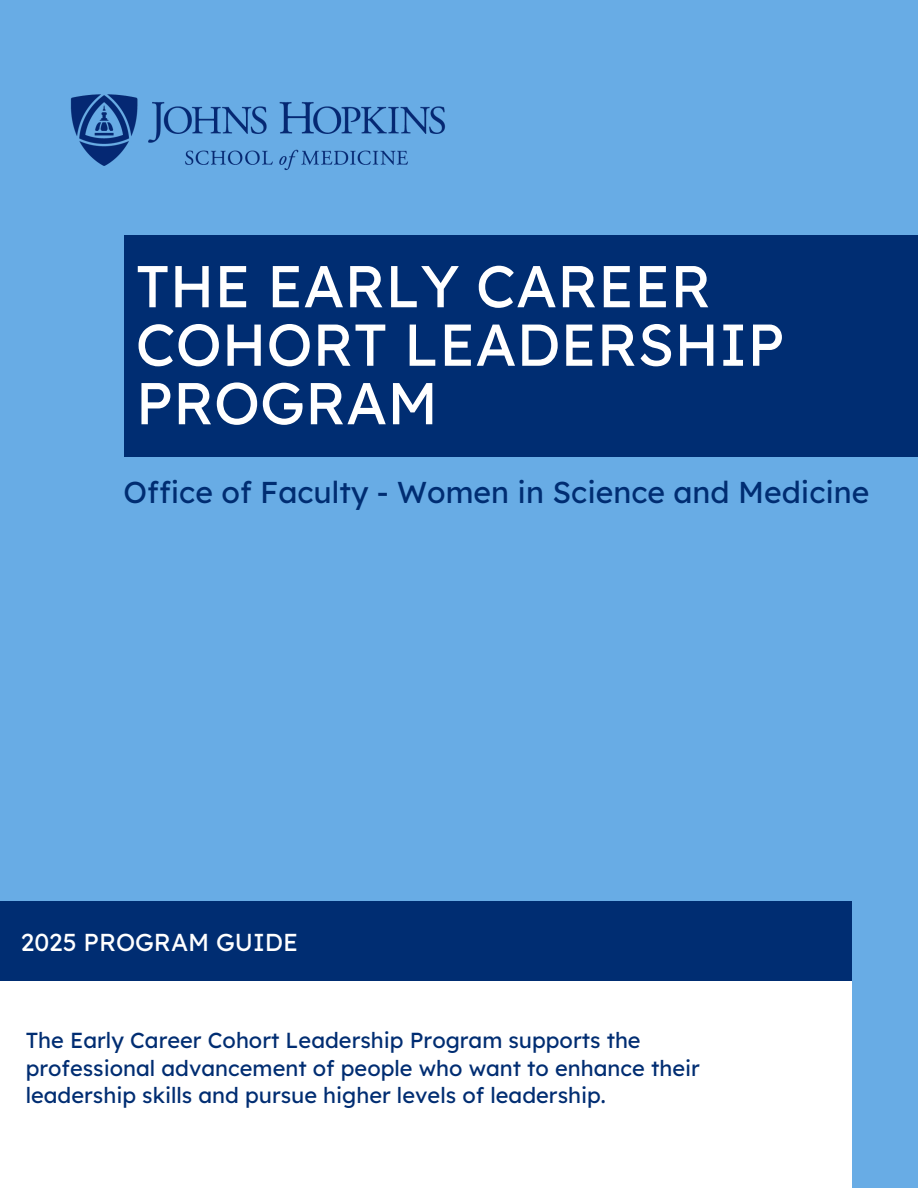
<style>
.page{position:relative;width:918px;height:1188px;background:#68ace5}
.page>*{position:absolute;margin:0;border:0;box-sizing:border-box;transform-origin:0 0}
.t1{font:58.95px/58.5px "Lexend Deca";color:#fff}
.t2{font:30.15px "Lexend Deca";color:#002d72}
.t3{font:24.45px "Lexend Deca";color:#fff}
.t4{font:21.75px/27.6px "Lexend Deca";color:#002d72}
</style>
<div class="page">
<div style="left:124px;top:235px;width:794px;height:222px;background:#002d72"></div>
<img style="left:70px;top:94px;width:375px;height:76px">
<div style="left:0;top:956px;width:852px;height:232px;background:#fff"></div>
<div style="left:0;top:901px;width:852px;height:80px;background:#002d72"></div>
<h1 class="t1" style="left:136px;top:256px;width:650px">THE EARLY CAREER<br>COHORT LEADERSHIP<br>PROGRAM</h1>
<h2 class="t2" style="left:124px;top:473px;width:747px">Office of Faculty - Women in Science and Medicine</h2>
<h3 class="t3" style="left:21px;top:926px;width:279px">2025 PROGRAM GUIDE</h3>
<p class="t4" style="left:26px;top:1026px;width:676px">The Early Career Cohort Leadership Program supports the professional advancement of people who want to enhance their leadership skills and pursue higher levels of leadership.</p>
</div>
